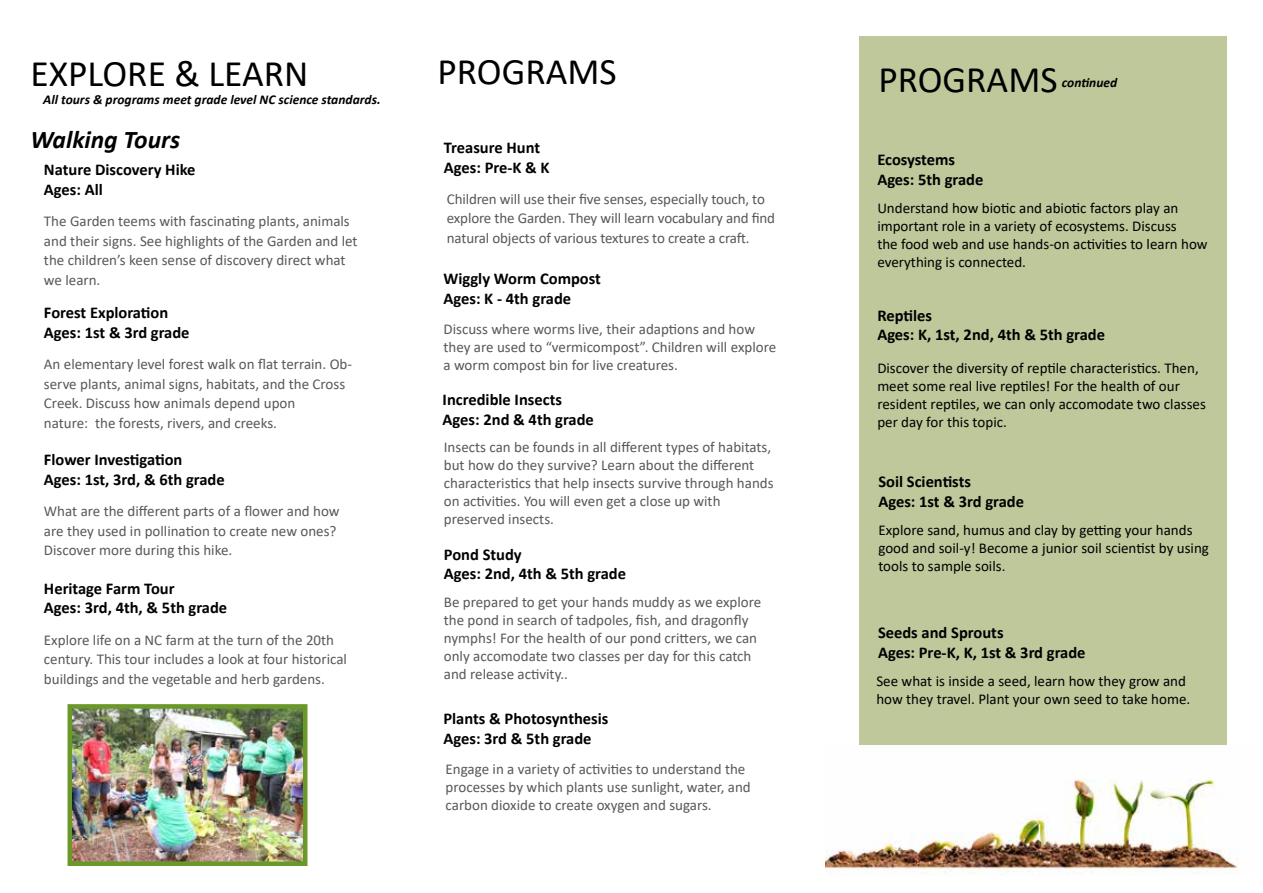
<style>
.page{position:relative;width:1263px;height:893px;background:#fff}
.page>*{position:absolute;margin:0;border:0;box-sizing:border-box;transform-origin:0 0}
.t1{font:37.5px "Calibri";color:#000}
.t2{font:italic 700 25.5px "Calibri";color:#000}
.t3{font:700 16.5px/19.5px "Calibri";color:#000}
.t4{font:15px/19.5px "Calibri";color:#58585a}
.t5{font:15px/18px "Calibri";color:#000}
.t6{font:italic 700 13.5px "Calibri";color:#000}
</style>
<div class="page">
<div style="left:859px;top:37px;width:367px;height:730px;background:#bec89b"></div>
<img style="left:73px;top:709px;width:229px;height:152px">
<div style="left:68px;top:704px;width:239px;height:162px;border:4px solid #6b9927"></div>
<img style="left:826px;top:746px;width:413px;height:129px">
<h1 class="t1" style="left:30px;top:48px;width:280px">EXPLORE &amp; LEARN</h1>
<p class="t6" style="left:43px;top:90px;width:339px">All tours &amp; programs meet grade level NC science standards.</p>
<h2 class="t2" style="left:30px;top:121px;width:151px">Walking Tours</h2>
<p class="t3" style="left:44px;top:160px;width:153px">Nature Discovery Hike<br>Ages: All</p>
<p class="t4" style="left:44px;top:211px;width:315px">The Garden teems with fascinating plants, animals and their signs. See highlights of the Garden and let the children’s keen sense of discovery direct what we learn.</p>
<p class="t3" style="left:44px;top:303px;width:147px">Forest Exploration<br>Ages: 1st &amp; 3rd grade</p>
<p class="t4" style="left:44px;top:354px;width:310px">An elementary level forest walk on flat terrain. Ob&shy;serve plants, animal signs, habitats, and the Cross Creek. Discuss how animals depend upon<br>nature: the forests, rivers, and creeks.</p>
<p class="t3" style="left:44px;top:450px;width:182px">Flower Investigation<br>Ages: 1st, 3rd, &amp; 6th grade</p>
<p class="t4" style="left:44px;top:501px;width:297px">What are the different parts of a flower and how are they used in pollination to create new ones?<br>Discover more during this hike.</p>
<p class="t3" style="left:44px;top:578px;width:185px">Heritage Farm Tour<br>Ages: 3rd, 4th, &amp; 5th grade</p>
<p class="t4" style="left:44px;top:630px;width:305px">Explore life on a NC farm at the turn of the 20th century. This tour includes a look at four historical buildings and the vegetable and herb gardens.</p>
<h1 class="t1" style="left:437px;top:46px;width:181px">PROGRAMS</h1>
<h1 class="t1" style="left:878px;top:53px;width:181px">PROGRAMS</h1>
<p class="t6" style="left:1062px;top:73px;width:57px">continued</p>
<p class="t3" style="left:444px;top:138px;width:107px">Treasure Hunt<br>Ages: Pre-K &amp; K</p>
<p class="t4" style="left:447px;top:189px;width:330px">Children will use their five senses, especially touch, to explore the Garden. They will learn vocabulary and find natural objects of various textures to create a craft.</p>
<p class="t3" style="left:443px;top:268px;width:159px">Wiggly Worm Compost<br>Ages: K - 4th grade</p>
<p class="t4" style="left:443px;top:319px;width:334px;line-height:18px">Discuss where worms live, their adaptions and how they are used to “vermicompost”. Children will explore a worm compost bin for live creatures.</p>
<p class="t3" style="left:443px;top:390px;width:153px">Incredible Insects<br>Ages: 2nd &amp; 4th grade</p>
<p class="t4" style="left:444px;top:438px;width:331px;line-height:18px">Insects can be founds in all different types of habitats, but how do they survive? Learn about the different characteristics that help insects survive through hands on activities. You will even get a close up with preserved insects.</p>
<p class="t3" style="left:444px;top:544px;width:184px">Pond Study<br>Ages: 2nd, 4th &amp; 5th grade</p>
<p class="t4" style="left:444px;top:593px;width:319px;line-height:18px">Be prepared to get your hands muddy as we explore the pond in search of tadpoles, fish, and dragonfly nymphs! For the health of our pond critters, we can only accomodate two classes per day for this catch and release activity..</p>
<p class="t3" style="left:443px;top:709px;width:166px">Plants &amp; Photosynthesis<br>Ages: 3rd &amp; 5th grade</p>
<p class="t4" style="left:446px;top:759px;width:307px;line-height:18px">Engage in a variety of activities to understand the processes by which plants use sunlight, water, and carbon dioxide to create oxygen and sugars.</p>
<p class="t3" style="left:877px;top:150px;width:108px">Ecosystems<br>Ages: 5th grade</p>
<p class="t5" style="left:877px;top:199px;width:332px">Understand how biotic and abiotic factors play an important role in a variety of ecosystems. Discuss<br>the food web and use hands-on activities to learn how everything is connected.</p>
<p class="t3" style="left:877px;top:305px;width:229px">Reptiles<br>Ages: K, 1st, 2nd, 4th &amp; 5th grade</p>
<p class="t5" style="left:877px;top:358px;width:330px">Discover the diversity of reptile characteristics. Then, meet some real live reptiles! For the health of our resident reptiles, we can only accomodate two classes per day for this topic.</p>
<p class="t3" style="left:878px;top:472px;width:147px">Soil Scientists<br>Ages: 1st &amp; 3rd grade</p>
<p class="t5" style="left:878px;top:521px;width:332px">Explore sand, humus and clay by getting your hands good and soil-y! Become a junior soil scientist by using tools to sample soils.</p>
<p class="t3" style="left:878px;top:623px;width:209px">Seeds and Sprouts<br>Ages: Pre-K, K, 1st &amp; 3rd grade</p>
<p class="t5" style="left:876px;top:672px;width:315px">See what is inside a seed, learn how they grow and how they travel. Plant your own seed to take home.</p>
</div>
